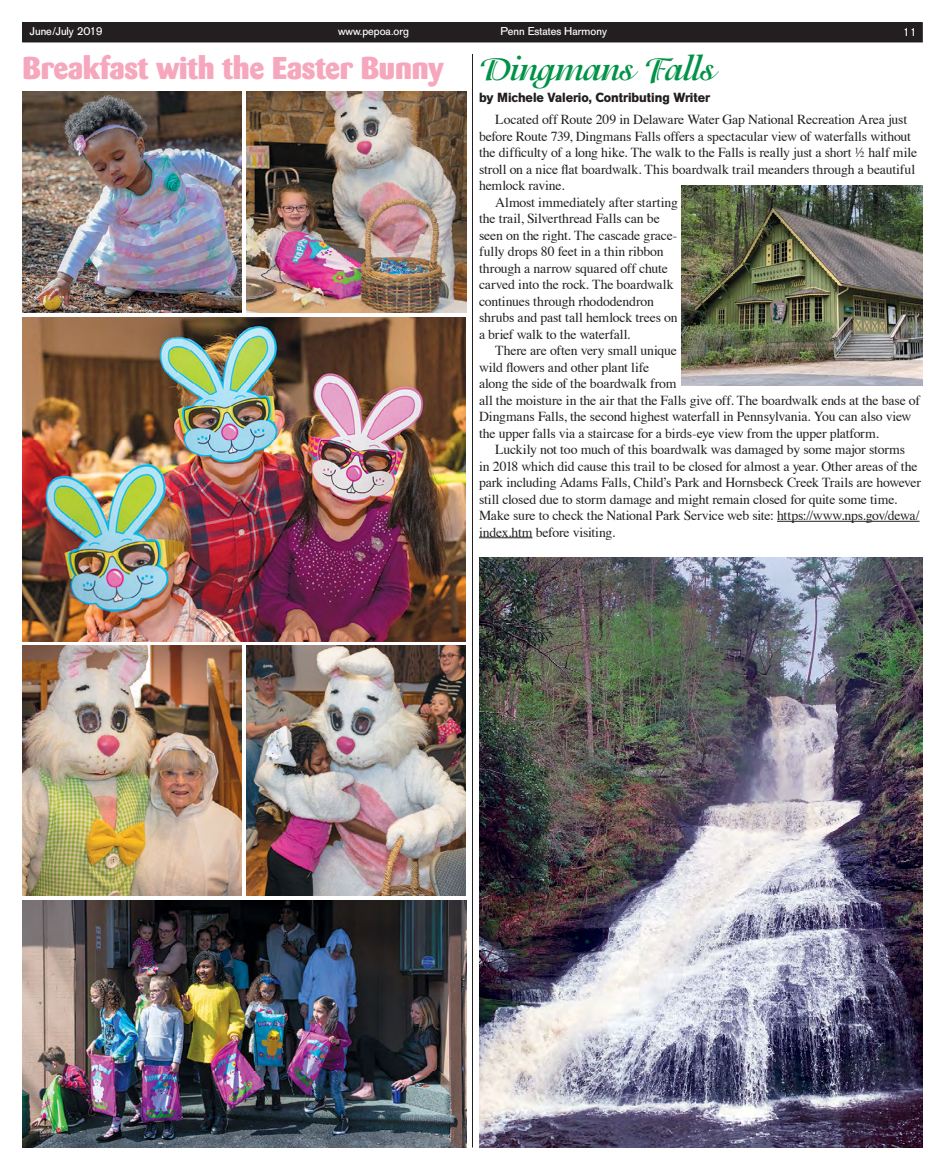
<style>
.page{position:relative;width:945px;height:1170px;background:#fff}
.page>*{position:absolute;margin:0;border:0;box-sizing:border-box;transform-origin:0 0}
.t1{font:700 35px "Isadora";letter-spacing:-.025em;color:#009247}
.t2{font:800 31.25px "Barmeno";letter-spacing:-.005em;color:#f6a7be}
.t3{font:13.75px "Times";letter-spacing:-.015em;color:#231f20}
.t4{font:700 13.12px "AG Old Face";letter-spacing:-.005em;color:#231f20}
.t5{font:11.25px "AG Old Face";color:#fff}
</style>
<div class="page">
<div style="left:23px;top:23px;width:899px;height:19px;background:#231f20"></div>
<div style="left:22px;top:22px;width:900px;height:20px;border:1px solid #231f20"></div>
<hr style="left:777px;top:521px;width:143px;height:1px;background:#231f20">
<hr style="left:479px;top:537px;width:53px;height:1px;background:#231f20">
<img style="left:479px;top:557px;width:443px;height:591px">
<img style="left:682px;top:185px;width:240px;height:201px">
<hr style="left:472px;top:54px;width:1px;height:1094px;background:#231f20">
<img style="left:247px;top:91px;width:219px;height:221px">
<img style="left:22px;top:91px;width:220px;height:221px">
<img style="left:22px;top:900px;width:444px;height:248px">
<img style="left:22px;top:317px;width:444px;height:324px">
<img style="left:22px;top:646px;width:220px;height:249px">
<img style="left:247px;top:646px;width:219px;height:249px">
<p class="t5" style="left:30px;top:25px;width:74px">June/July 2019</p>
<p class="t5" style="left:338px;top:25px;width:73px">www.pepoa.org</p>
<p class="t5" style="left:501px;top:25px;width:108px">Penn Estates Harmony</p>
<p class="t5" style="left:903px;top:25px;width:16px">11</p>
<h1 class="t1" style="left:479px;top:49px;width:238px">Dingmans Falls</h1>
<p class="t4" style="left:479px;top:90px;width:232px">by Michele Valerio, Contributing Writer</p>
<p class="t3" style="left:495px;top:107px;width:413px">Located off Route 209 in Delaware Water Gap National Recreation Area just</p>
<p class="t3" style="left:479px;top:123px;width:433px">before Route 739, Dingmans Falls offers a spectacular view of waterfalls without</p>
<p class="t3" style="left:479px;top:140px;width:440px">the difficulty of a long hike. The walk to the Falls is really just a short ½ half mile</p>
<p class="t3" style="left:479px;top:156px;width:438px">stroll on a nice flat boardwalk. This boardwalk trail meanders through a beautiful</p>
<p class="t3" style="left:479px;top:173px;width:87px">hemlock ravine.</p>
<p class="t3" style="left:495px;top:189px;width:184px">Almost immediately after starting</p>
<p class="t3" style="left:479px;top:206px;width:182px">the trail, Silverthread Falls can be</p>
<p class="t3" style="left:479px;top:222px;width:200px">seen on the right. The cascade grace-</p>
<p class="t3" style="left:479px;top:239px;width:186px">fully drops 80 feet in a thin ribbon</p>
<p class="t3" style="left:479px;top:255px;width:190px">through a narrow squared off chute</p>
<p class="t3" style="left:479px;top:272px;width:196px">carved into the rock. The boardwalk</p>
<p class="t3" style="left:479px;top:288px;width:176px">continues through rhododendron</p>
<p class="t3" style="left:479px;top:305px;width:200px">shrubs and past tall hemlock trees on</p>
<p class="t3" style="left:479px;top:321px;width:153px">a brief walk to the waterfall.</p>
<p class="t3" style="left:495px;top:338px;width:183px">There are often very small unique</p>
<p class="t3" style="left:479px;top:354px;width:172px">wild flowers and other plant life</p>
<p class="t3" style="left:479px;top:371px;width:199px">along the side of the boardwalk from</p>
<p class="t3" style="left:479px;top:387px;width:442px">all the moisture in the air that the Falls give off. The boardwalk ends at the base of</p>
<p class="t3" style="left:479px;top:404px;width:434px">Dingmans Falls, the second highest waterfall in Pennsylvania. You can also view</p>
<p class="t3" style="left:479px;top:420px;width:401px">the upper falls via a staircase for a birds-eye view from the upper platform.</p>
<p class="t3" style="left:495px;top:437px;width:411px">Luckily not too much of this boardwalk was damaged by some major storms</p>
<p class="t3" style="left:479px;top:453px;width:440px">in 2018 which did cause this trail to be closed for almost a year. Other areas of the</p>
<p class="t3" style="left:479px;top:470px;width:444px">park including Adams Falls, Child’s Park and Hornsbeck Creek Trails are however</p>
<p class="t3" style="left:479px;top:486px;width:420px">still closed due to storm damage and might remain closed for quite some time.</p>
<p class="t3" style="left:479px;top:503px;width:442px">Make sure to check the National Park Service web site: https://www.nps.gov/dewa/</p>
<p class="t3" style="left:479px;top:519px;width:138px">index.htm before visiting.</p>
<h2 class="t2" style="left:22px;top:48px;width:423px">Breakfast with the Easter Bunny</h2>
</div>
